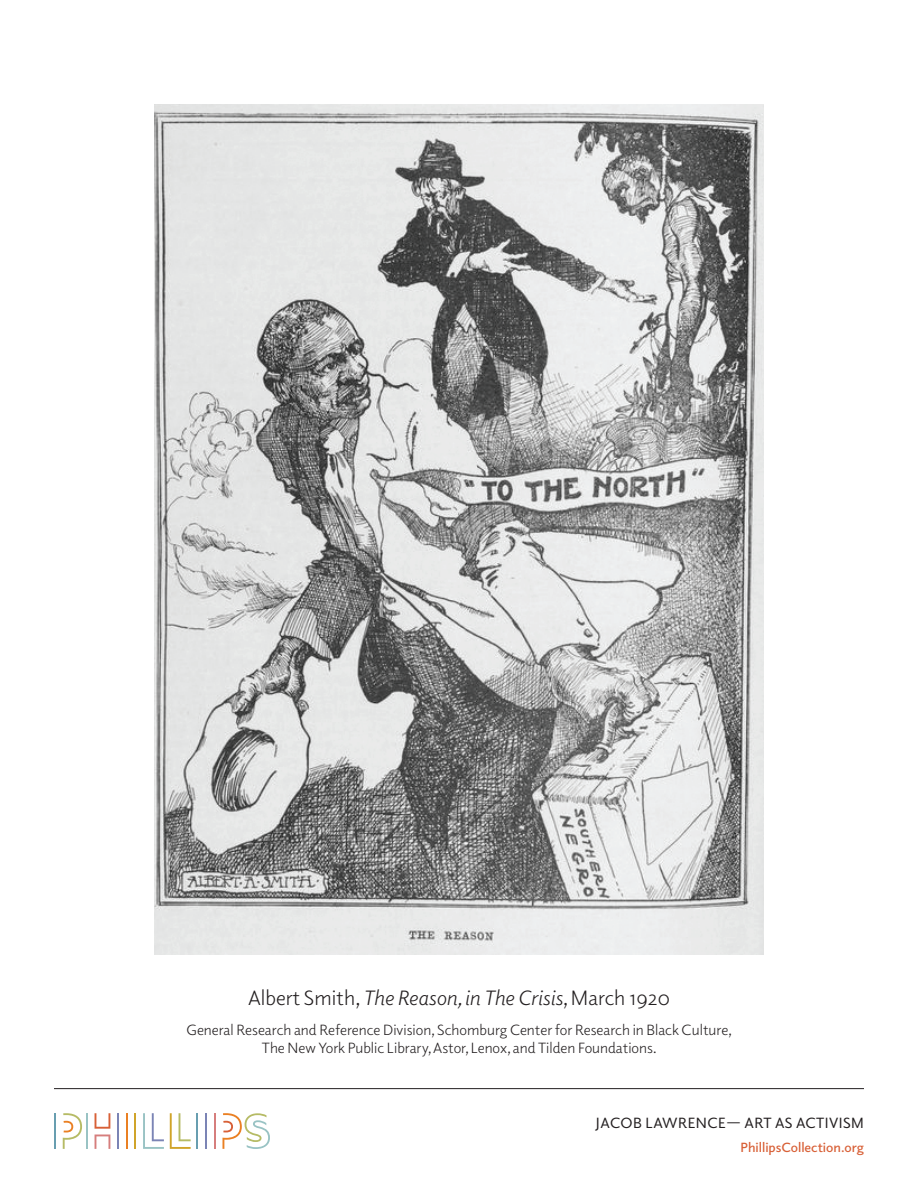
<style>
.page{position:relative;width:918px;height:1188px;background:#fff}
.page>*{position:absolute;margin:0;border:0;box-sizing:border-box;transform-origin:0 0}
.t1{font:21px "Elido";color:#231f20}
.t2{font:15px/18px "Elido";color:#231f20;text-align:center}
.t3{font:15px "Elido";letter-spacing:.03em;color:#231f20}
.t4{font:600 13.5px "Elido";color:#d86037}
.s1{font-style:italic}
</style>
<div class="page">
<hr style="left:54px;top:1113px;width:2px;height:36px;background:#689eb0">
<svg style="left:63px;top:1113px;width:19px;height:36px"></svg>
<hr style="left:214px;top:1113px;width:2px;height:36px;background:#d67e7d">
<hr style="left:117px;top:1113px;width:2px;height:36px;background:#7b84b5">
<svg style="left:95px;top:1135px;width:15px;height:14px"></svg>
<hr style="left:86px;top:1113px;width:2px;height:36px;background:#99c3c4">
<svg style="left:95px;top:1113px;width:15px;height:16px"></svg>
<hr style="left:135px;top:1113px;width:1px;height:36px;background:#d0a42a">
<hr style="left:126px;top:1113px;width:2px;height:36px;background:#ea8023">
<svg style="left:143px;top:1113px;width:21px;height:36px"></svg>
<svg style="left:170px;top:1113px;width:21px;height:36px"></svg>
<hr style="left:205px;top:1113px;width:2px;height:36px;background:#7b84b5">
<hr style="left:196px;top:1113px;width:2px;height:36px;background:#689eb0">
<svg style="left:222px;top:1113px;width:48px;height:36px"></svg>
<hr style="left:54px;top:1088px;width:810px;height:1px;background:#231f20">
<img style="left:154px;top:105px;width:610px;height:849px">
<h1 class="t1" style="left:248px;top:984px;width:423px">Albert Smith, <span class="s1">The Reason, in The Crisis</span>, March 1920</h1>
<p class="t2" style="left:187px;top:1021px;width:547px">General Research and Reference Division, Schomburg Center for Research in Black Culture,<br>The New York Public Library, Astor, Lenox, and Tilden Foundations.</p>
<p class="t3" style="left:596px;top:1113px;width:270px">JACOB LAWRENCE— ART AS ACTIVISM</p>
<p class="t4" style="left:740px;top:1139px;width:125px">PhillipsCollection.org</p>
</div>
